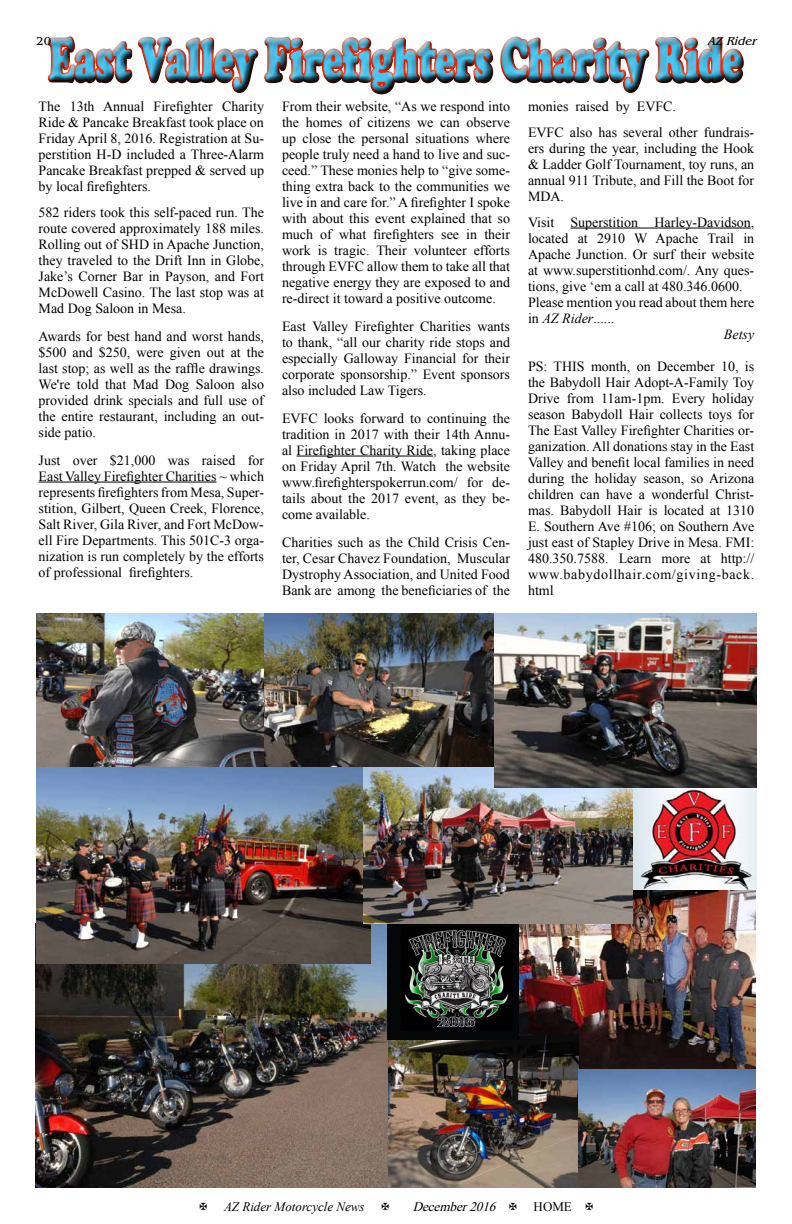
<style>
.page{position:relative;width:792px;height:1224px;background:#fff}
.page>*{position:absolute;margin:0;border:0;box-sizing:border-box;transform-origin:0 0}
.t1{font:900 61.7px "Cooper";color:#44c8f5;scale:.6 1}
.t2{font:14px/16px "Times New Roman";color:#000;text-align:justify}
.t3{font:italic 14px "Times New Roman";color:#000}
.t4{font:italic 13px "Times New Roman";color:#000}
.t5{font:italic 13px "Times New Roman";color:#000}
.t6{font:13px "Times New Roman";color:#000}
.t7{font:italic 12px "Benguiat";color:#000}
.t8{font:12px "Benguiat";color:#000}
.s1{font-style:italic}
</style>
<div class="page">
<div style="left:42px;top:34px;width:709px;height:68px;background:#000;opacity:.75"></div>
<hr style="left:39px;top:482px;width:177px;height:1px;background:#000">
<hr style="left:297px;top:456px;width:136px;height:1px;background:#000">
<hr style="left:571px;top:228px;width:180px;height:1px;background:#000">
<img style="left:36px;top:924px;width:353px;height:264px">
<img style="left:519px;top:890px;width:237px;height:180px">
<img style="left:389px;top:1035px;width:189px;height:153px">
<img style="left:36px;top:767px;width:335px;height:196px">
<img style="left:632px;top:788px;width:124px;height:102px">
<img style="left:388px;top:924px;width:131px;height:115px">
<img style="left:578px;top:1070px;width:178px;height:118px">
<img style="left:36px;top:614px;width:228px;height:153px">
<img style="left:364px;top:767px;width:268px;height:157px">
<img style="left:264px;top:614px;width:230px;height:153px">
<img style="left:494px;top:614px;width:262px;height:174px">
<p class="t8" style="left:36px;top:34px;width:17px">20</p>
<p class="t7" style="left:707px;top:34px;width:54px">AZ Rider</p>
<h1 class="t1" style="left:49px;top:24px;width:1157px">East Valley Firefighters Charity Ride</h1>
<p class="t2" style="left:39px;top:98px;width:227px">The 13th Annual Firefighter Charity Ride &amp; Pancake Breakfast took place on Friday April 8, 2016. Registration at Su&shy;perstition H-D included a Three-Alarm Pancake Breakfast prepped &amp; served up by local firefighters.</p>
<p class="t2" style="left:39px;top:204px;width:227px">582 riders took this self-paced run. The route covered approximately 188 miles.<br>Rolling out of SHD in Apache Junction, they traveled to the Drift Inn in Globe, Jake’s Corner Bar in Payson, and Fort McDowell Casino. The last stop was at Mad Dog Saloon in Mesa.</p>
<p class="t2" style="left:39px;top:328px;width:227px">Awards for best hand and worst hands, $500 and $250, were given out at the last stop; as well as the raffle drawings.<br>We're told that Mad Dog Saloon also provided drink specials and full use of the entire restaurant, including an out&shy;side patio.</p>
<p class="t2" style="left:39px;top:452px;width:227px">Just over $21,000 was raised for East Valley Firefighter Charities ~ which represents firefighters from Mesa, Super&shy;stition, Gilbert, Queen Creek, Florence, Salt River, Gila River, and Fort McDow&shy;ell Fire Departments. This 501C-3 orga&shy;nization is run completely by the efforts of professional firefighters.</p>
<p class="t2" style="left:282px;top:98px;width:230px">From their website, “As we respond into the homes of citizens we can observe up close the personal situations where people truly need a hand to live and suc&shy;ceed.” These monies help to “give some&shy;thing extra back to the communities we live in and care for.” A firefighter I spoke with about this event explained that so much of what firefighters see in their work is tragic. Their volunteer efforts through EVFC allow them to take all that negative energy they are exposed to and re-direct it toward a positive outcome.</p>
<p class="t2" style="left:282px;top:318px;width:230px">East Valley Firefighter Charities wants to thank, “all our charity ride stops and especially Galloway Financial for their corporate sponsorship.” Event sponsors also included Law Tigers.</p>
<p class="t2" style="left:282px;top:410px;width:230px">EVFC looks forward to continuing the tradition in 2017 with their 14th Annu&shy;al Firefighter Charity Ride, taking place on Friday April 7th. Watch the website www.firefighterspokerrun.com/ for de&shy;tails about the 2017 event, as they be&shy;come available.</p>
<p class="t2" style="left:282px;top:534px;width:230px">Charities such as the Child Crisis Cen&shy;ter, Cesar Chavez Foundation, Muscular Dystrophy Association, and United Food Bank are among the beneficiaries of the</p>
<p class="t2" style="left:528px;top:93px;width:228px;line-height:26px">monies raised by EVFC.<br>EVFC also has several other fundrais-</p>
<p class="t2" style="left:528px;top:140px;width:228px">ers during the year, including the Hook &amp; Ladder Golf Tournament, toy runs, an annual 911 Tribute, and Fill the Boot for MDA.</p>
<p class="t2" style="left:528px;top:214px;width:228px">Visit Superstition Harley-Davidson,</p>
<p class="t2" style="left:528px;top:230px;width:228px">located at 2910 W Apache Trail in</p>
<p class="t2" style="left:528px;top:246px;width:228px">Apache Junction. Or surf their website</p>
<p class="t2" style="left:528px;top:262px;width:228px">at www.superstitionhd.com/. Any ques-</p>
<p class="t2" style="left:528px;top:278px;width:216px">tions, give ‘em a call at 480.346.0600.</p>
<p class="t2" style="left:528px;top:294px;width:228px">Please mention you read about them here</p>
<p class="t2" style="left:528px;top:310px;width:88px">in <span class="s1">AZ Rider</span>......</p>
<p class="t3" style="left:724px;top:324px;width:32px">Betsy</p>
<p class="t2" style="left:528px;top:358px;width:228px">PS: THIS month, on December 10, is the Babydoll Hair Adopt-A-Family Toy Drive from 11am-1pm. Every holiday season Babydoll Hair collects toys for The East Valley Firefighter Charities or&shy;ganization. All donations stay in the East Valley and benefit local families in need during the holiday season, so Arizona children can have a wonderful Christ&shy;mas. Babydoll Hair is located at 1310<br>E. Southern Ave #106; on Southern Ave just east of Stapley Drive in Mesa. FMI:<br>480.350.7588. Learn more at http:// www.babydollhair.com/giving-back. html</p>
<p class="t4" style="left:224px;top:1198px;width:142px">AZ Rider Motorcycle News</p>
<p class="t5" style="left:413px;top:1198px;width:89px">December2016</p>
<p class="t6" style="left:534px;top:1198px;width:40px">HOME</p>
</div>
